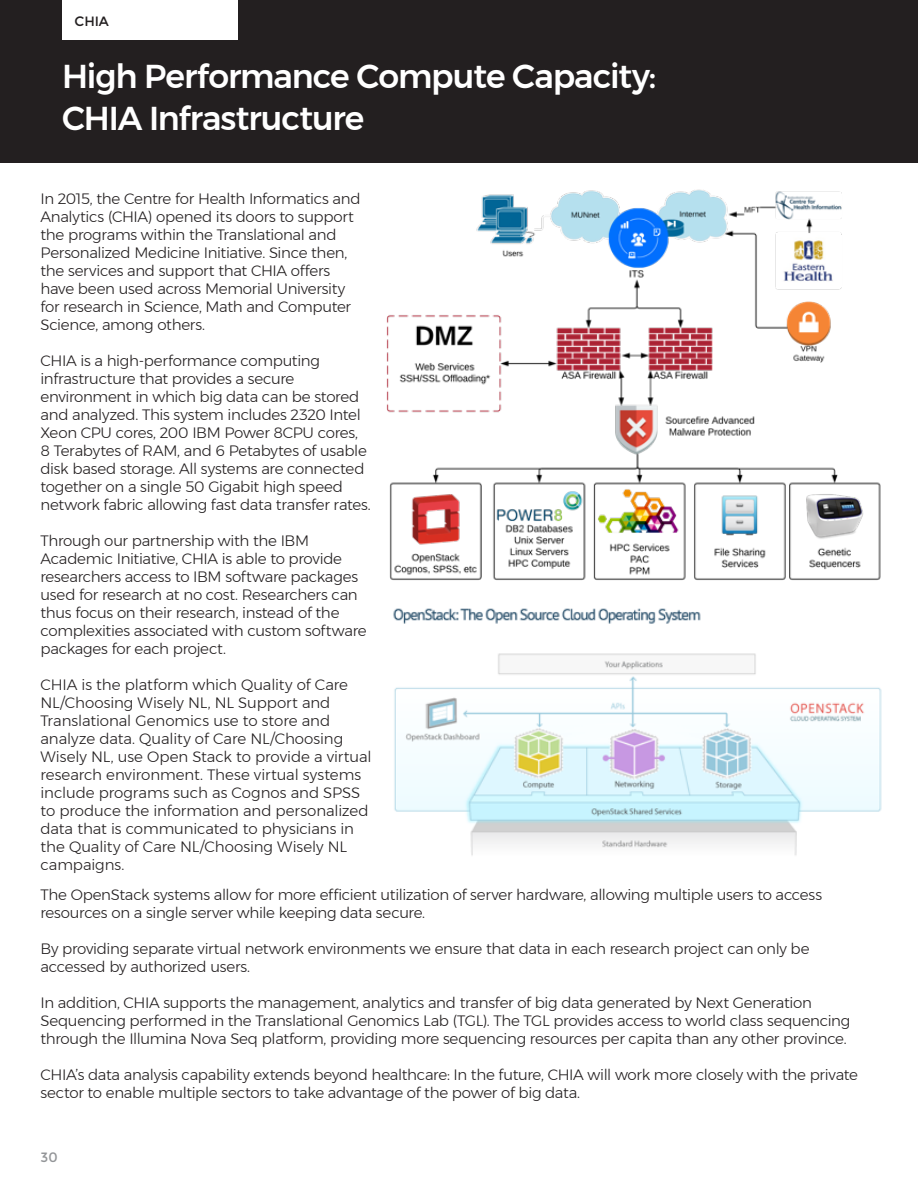
<style>
.page{position:relative;width:918px;height:1188px;background:#fff}
.page>*{position:absolute;margin:0;border:0;box-sizing:border-box;transform-origin:0 0}
.t1{font:500 33px/42px "Montserrat";letter-spacing:-.03em;color:#fff}
.t2{font:300 15px/18px "Montserrat";letter-spacing:-.02em;color:#231f20}
.t3{font:13.5px "Montserrat";color:#231f20}
.t4{font:13.5px "Montserrat";color:#939598}
</style>
<div class="page">
<div style="left:0;top:0;width:918px;height:162px;background:#231f20"></div>
<div style="left:62px;top:0;width:176px;height:39px;background:#fff"></div>
<img style="left:387px;top:190px;width:494px;height:391px">
<img style="left:393px;top:608px;width:489px;height:248px">
<p class="t3" style="left:75px;top:13px;width:36px">CHIA</p>
<p class="t1" style="left:62px;top:55px;width:596px">High Performance Compute Capacity:<br>CHIA Infrastructure</p>
<p class="t2" style="left:40px;top:190px;width:322px">In 2015, the Centre for Health Informatics and Analytics (CHIA) opened its doors to support the programs within the Translational and Personalized Medicine Initiative. Since then, the services and support that CHIA offers have been used across Memorial University for research in Science, Math and Computer Science, among others.</p>
<p class="t2" style="left:40px;top:352px;width:332px">CHIA is a high-performance computing infrastructure that provides a secure environment in which big data can be stored and analyzed. This system includes 2320 Intel Xeon CPU cores, 200 IBM Power 8CPU cores, 8 Terabytes of RAM, and 6 Petabytes of usable disk based storage. All systems are connected together on a single 50 Gigabit high speed network fabric allowing fast data transfer rates.</p>
<p class="t2" style="left:40px;top:532px;width:328px">Through our partnership with the IBM Academic Initiative, CHIA is able to provide researchers access to IBM software packages used for research at no cost. Researchers can thus focus on their research, instead of the complexities associated with custom software packages for each project.</p>
<p class="t2" style="left:40px;top:676px;width:333px">CHIA is the platform which Quality of Care NL/Choosing Wisely NL, NL Support and Translational Genomics use to store and analyze data. Quality of Care NL/Choosing Wisely NL, use Open Stack to provide a virtual research environment. These virtual systems include programs such as Cognos and SPSS to produce the information and personalized data that is communicated to physicians in the Quality of Care NL/Choosing Wisely NL campaigns.</p>
<p class="t2" style="left:40px;top:886px;width:783px">The OpenStack systems allow for more efficient utilization of server hardware, allowing multiple users to access resources on a single server while keeping data secure.</p>
<p class="t2" style="left:40px;top:940px;width:771px">By providing separate virtual network environments we ensure that data in each research project can only be accessed by authorized users.</p>
<p class="t2" style="left:40px;top:994px;width:811px">In addition, CHIA supports the management, analytics and transfer of big data generated by Next Generation<br>Sequencing performed in the Translational Genomics Lab (TGL). The TGL provides access to world class sequencing through the Illumina Nova Seq platform, providing more sequencing resources per capita than any other province.</p>
<p class="t2" style="left:40px;top:1066px;width:819px">CHIA’s data analysis capability extends beyond healthcare: In the future, CHIA will work more closely with the private sector to enable multiple sectors to take advantage of the power of big data.</p>
<p class="t4" style="left:40px;top:1149px;width:19px">30</p>
</div>
